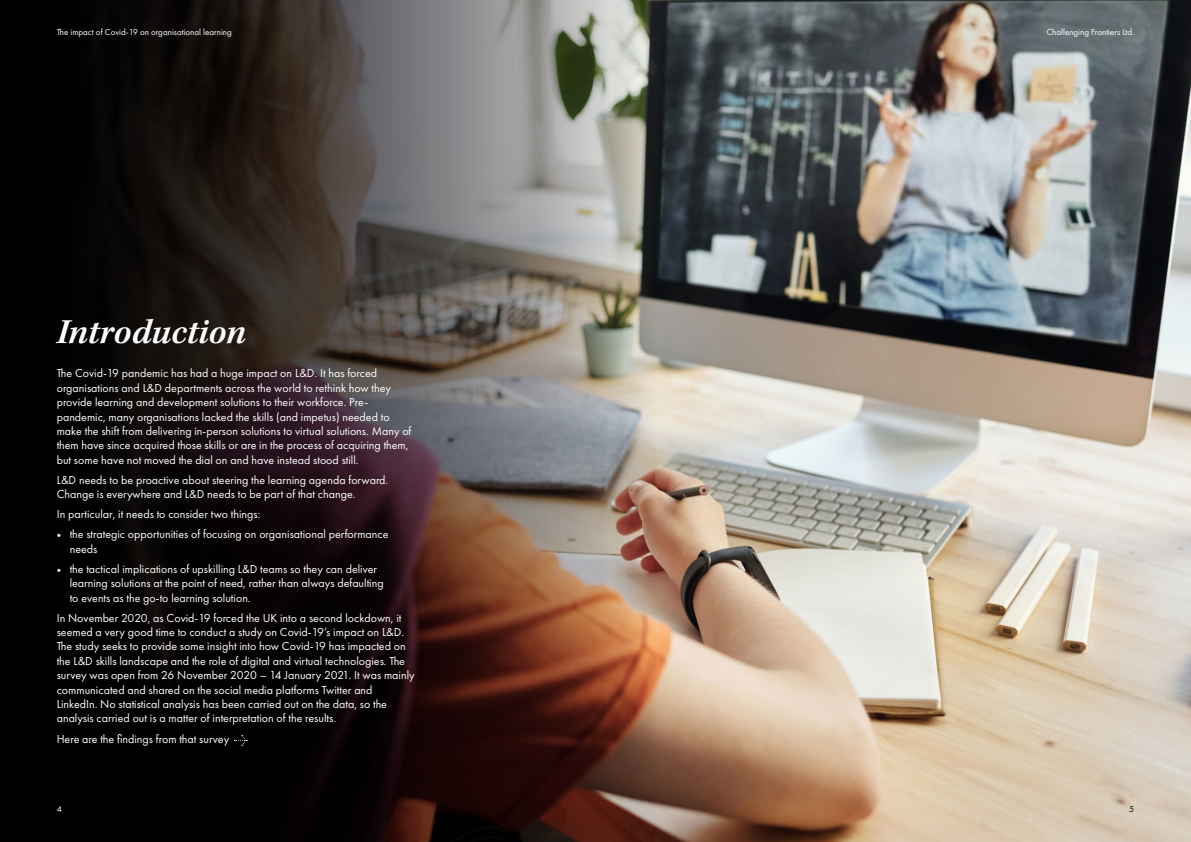
<style>
.page{position:relative;width:1191px;height:842px;background:#fff}
.page>*{position:absolute;margin:0;border:0;box-sizing:border-box;transform-origin:0 0}
.t1{font:italic 600 36px "Kepler Std";color:#fff}
.t2{font:12px/14.4px "Futura PT";color:#fff}
.t3{font:9px "Futura PT";color:#fff}
.t4{font:9px "Futura PT";color:#000}
.s1{font-family:"Calmetta"}
</style>
<div class="page">
<img style="left:658px;top:0;width:533px;height:842px">
<img style="left:0;top:0;width:658px;height:842px">
<svg style="left:234px;top:735px;width:13px;height:11px"></svg>
<p class="t3" style="left:57px;top:27px;width:177px">The impact of Covid-19 on organisational learning</p>
<p class="t3" style="left:1046px;top:27px;width:89px">Challenging Frontiers Ltd.</p>
<p class="t1" style="left:57px;top:311px;width:191px">Introduction</p>
<p class="t2" style="left:57px;top:366px;width:356px">The Covid-19 pandemic has had a huge impact on L&amp;D. It has forced organisations and L&amp;D departments across the world to rethink how they provide learning and development solutions to their workforce. Pre&shy;pandemic, many organisations lacked the skills (and impetus) needed to make the shift from delivering in-person solutions to virtual solutions. Many of them have since acquired those skills or are in the process of acquiring them, but some have not moved the dial on and have instead stood still.</p>
<p class="t2" style="left:57px;top:472px;width:333px">L&amp;D needs to be proactive about steering the learning agenda forward.<br>Change is everywhere and L&amp;D needs to be part of that change.</p>
<p class="t2" style="left:57px;top:507px;width:205px">In particular, it needs to consider two things:</p>
<p class="t2" style="left:70px;top:527px;width:320px;text-indent:-13px"><span class="s1">•</span> the strategic opportunities of focusing on organisational performance needs</p>
<p class="t2" style="left:70px;top:561px;width:315px;text-indent:-13px"><span class="s1">•</span> the tactical implications of upskilling L&amp;D teams so they can deliver learning solutions at the point of need, rather than always defaulting to events as the go-to learning solution.</p>
<p class="t2" style="left:57px;top:610px;width:359px">In November 2020, as Covid-19 forced the UK into a second lockdown, it seemed a very good time to conduct a study on Covid-19’s impact on L&amp;D.<br>The study seeks to provide some insight into how Covid-19 has impacted on the L&amp;D skills landscape and the role of digital and virtual technologies. The survey was open from 26 November 2020 – 14 January 2021. It was mainly communicated and shared on the social media platforms Twitter and LinkedIn. No statistical analysis has been carried out on the data, so the analysis carried out is a matter of interpretation of the results.</p>
<p class="t2" style="left:57px;top:731px;width:174px">Here are the findings from that survey</p>
<p class="t3" style="left:57px;top:804px;width:7px">4</p>
<p class="t4" style="left:1129px;top:804px;width:7px">5</p>
</div>
